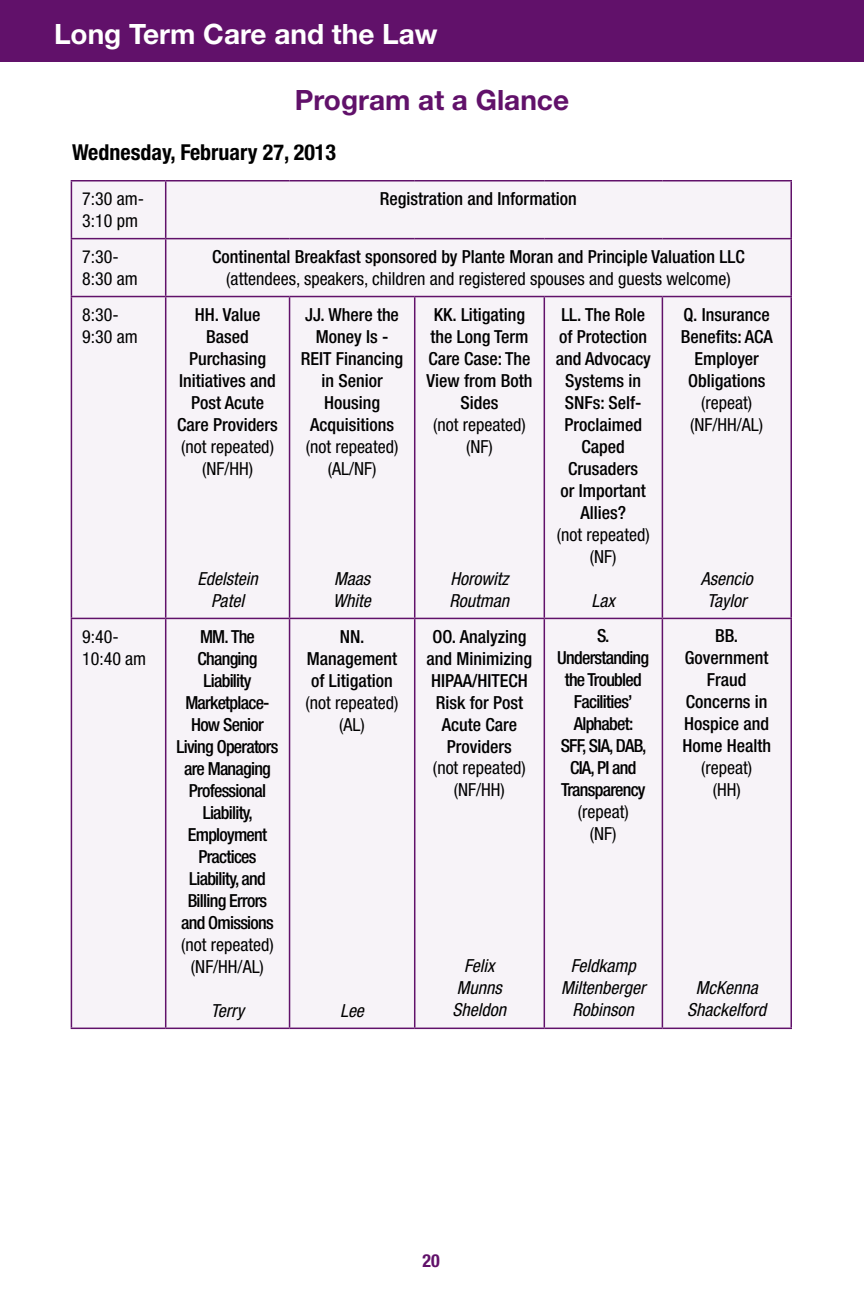
<style>
.page{position:relative;width:864px;height:1296px;background:#fff}
.page>*{position:absolute;margin:0;border:0;box-sizing:border-box;transform-origin:0 0}
.t1{font:700 28px "Helvetica Neue LT Std";color:#fff}
.t2{font:700 28px "Helvetica Neue LT Std";color:#61116a}
.t3{font:700 condensed 22px "Helvetica Neue LT Std";color:#000}
.t4{font:500 condensed 18px/22px "Helvetica Neue LT Std";color:#000;text-align:center}
.t5{font:condensed 18px/22px "Helvetica Neue LT Std";color:#000;text-align:center}
.t6{font:500 condensed 18px/22px "Helvetica Neue LT Std";letter-spacing:-.04em;color:#000;text-align:center}
.t7{font:italic condensed 18px/22px "Helvetica Neue LT Std";color:#000;text-align:center}
.t8{font:700 condensed 18px "Helvetica Neue LT Std";color:#61116a}
</style>
<div class="page">
<div style="left:0;top:0;width:864px;height:62px;background:#61116a"></div>
<div style="left:72px;top:182px;width:718px;height:846px;background:#f7f3f8"></div>
<hr style="left:71px;top:181px;width:1px;height:57px;background:#61116a">
<hr style="left:71px;top:239px;width:1px;height:57px;background:#61116a">
<hr style="left:71px;top:180px;width:95px;height:2px;background:#61116a">
<hr style="left:166px;top:180px;width:124px;height:2px;background:#61116a">
<hr style="left:290px;top:180px;width:125px;height:2px;background:#61116a">
<hr style="left:415px;top:180px;width:129px;height:2px;background:#61116a">
<hr style="left:544px;top:180px;width:118px;height:2px;background:#61116a">
<hr style="left:662px;top:180px;width:130px;height:2px;background:#61116a">
<hr style="left:165px;top:181px;width:1px;height:57px;background:#61116a">
<hr style="left:790px;top:181px;width:2px;height:57px;background:#61116a">
<hr style="left:165px;top:239px;width:1px;height:57px;background:#61116a">
<hr style="left:790px;top:239px;width:2px;height:57px;background:#61116a">
<hr style="left:71px;top:238px;width:95px;height:1px;background:#61116a">
<hr style="left:166px;top:238px;width:124px;height:1px;background:#61116a">
<hr style="left:290px;top:238px;width:125px;height:1px;background:#61116a">
<hr style="left:415px;top:238px;width:129px;height:1px;background:#61116a">
<hr style="left:544px;top:238px;width:118px;height:1px;background:#61116a">
<hr style="left:662px;top:238px;width:130px;height:1px;background:#61116a">
<hr style="left:71px;top:297px;width:1px;height:321px;background:#61116a">
<hr style="left:71px;top:619px;width:1px;height:409px;background:#61116a">
<hr style="left:71px;top:296px;width:95px;height:1px;background:#61116a">
<hr style="left:166px;top:296px;width:124px;height:1px;background:#61116a">
<hr style="left:290px;top:296px;width:125px;height:1px;background:#61116a">
<hr style="left:415px;top:296px;width:129px;height:1px;background:#61116a">
<hr style="left:544px;top:296px;width:118px;height:1px;background:#61116a">
<hr style="left:662px;top:296px;width:130px;height:1px;background:#61116a">
<hr style="left:165px;top:297px;width:1px;height:321px;background:#61116a">
<hr style="left:289px;top:297px;width:1px;height:321px;background:#61116a">
<hr style="left:414px;top:297px;width:1px;height:321px;background:#61116a">
<hr style="left:544px;top:297px;width:1px;height:321px;background:#61116a">
<hr style="left:662px;top:297px;width:1px;height:321px;background:#61116a">
<hr style="left:790px;top:297px;width:2px;height:321px;background:#61116a">
<hr style="left:165px;top:619px;width:1px;height:409px;background:#61116a">
<hr style="left:289px;top:619px;width:1px;height:409px;background:#61116a">
<hr style="left:414px;top:619px;width:1px;height:409px;background:#61116a">
<hr style="left:544px;top:619px;width:1px;height:409px;background:#61116a">
<hr style="left:662px;top:619px;width:1px;height:409px;background:#61116a">
<hr style="left:790px;top:619px;width:2px;height:409px;background:#61116a">
<hr style="left:71px;top:618px;width:95px;height:1px;background:#61116a">
<hr style="left:166px;top:618px;width:124px;height:1px;background:#61116a">
<hr style="left:290px;top:618px;width:125px;height:1px;background:#61116a">
<hr style="left:415px;top:618px;width:129px;height:1px;background:#61116a">
<hr style="left:544px;top:618px;width:118px;height:1px;background:#61116a">
<hr style="left:662px;top:618px;width:130px;height:1px;background:#61116a">
<hr style="left:71px;top:1028px;width:95px;height:1px;background:#61116a">
<hr style="left:166px;top:1028px;width:124px;height:1px;background:#61116a">
<hr style="left:290px;top:1028px;width:125px;height:1px;background:#61116a">
<hr style="left:415px;top:1028px;width:129px;height:1px;background:#61116a">
<hr style="left:544px;top:1028px;width:118px;height:1px;background:#61116a">
<hr style="left:662px;top:1028px;width:130px;height:1px;background:#61116a">
<h1 class="t1" style="left:54px;top:16px;width:385px">Long Term Care and the Law</h1>
<h1 class="t2" style="left:295px;top:83px;width:276px">Program at a Glance</h1>
<p class="t3" style="left:72px;top:139px;width:266px">Wednesday, February 27, 2013</p>
<p class="t5" style="left:82px;top:188px;width:63px;text-align:left">7:30 am-<br>3:10 pm</p>
<p class="t4" style="left:380px;top:188px;width:198px">Registration and Information</p>
<p class="t5" style="left:82px;top:246px;width:57px;text-align:left">7:30-<br>8:30 am</p>
<p class="t4" style="left:212px;top:245px;width:534px">Continental Breakfast sponsored by Plante Moran and Principle Valuation LLC</p>
<p class="t5" style="left:226px;top:268px;width:506px">(attendees, speakers, children and registered spouses and guests welcome)</p>
<p class="t5" style="left:82px;top:303px;width:57px;text-align:left">8:30-<br>9:30 am</p>
<p class="t4" style="left:177px;top:303px;width:102px">HH. Value<br>Based<br>Purchasing<br>Initiatives and<br>Post Acute<br>Care Providers</p>
<p class="t5" style="left:181px;top:435px;width:94px">(not repeated) (NF/HH)</p>
<p class="t4" style="left:301px;top:303px;width:104px">JJ. Where the<br>Money Is -<br>REIT Financing in Senior<br>Housing<br>Acquisitions</p>
<p class="t5" style="left:306px;top:435px;width:94px">(not repeated) (AL/NF)</p>
<p class="t4" style="left:427px;top:303px;width:107px">KK. Litigating the Long Term<br>Care Case: The<br>View from Both<br>Sides</p>
<p class="t5" style="left:433px;top:413px;width:94px">(not repeated) (NF)</p>
<p class="t7" style="left:197px;top:568px;width:62px">Edelstein<br>Patel</p>
<p class="t5" style="left:82px;top:625px;width:66px;text-align:left">9:40-<br>10:40 am</p>
<p class="t6" style="left:176px;top:625px;width:104px">MM. The<br>Changing<br>Liability<br>Marketplace-<br>How Senior<br>Living Operators are Managing<br>Professional<br>Liability,<br>Employment<br>Practices<br>Liability, and<br>Billing Errors and Omissions</p>
<p class="t5" style="left:181px;top:933px;width:94px">(not repeated) (NF/HH/AL)</p>
<p class="t7" style="left:211px;top:1000px;width:35px">Terry</p>
<p class="t7" style="left:333px;top:568px;width:39px;text-align:left">Maas<br>White</p>
<p class="t4" style="left:307px;top:625px;width:92px">NN.<br>Management of Litigation</p>
<p class="t5" style="left:306px;top:691px;width:94px">(not repeated) (AL)</p>
<p class="t7" style="left:340px;top:1000px;width:25px">Lee</p>
<p class="t7" style="left:450px;top:568px;width:61px;text-align:left">Horowitz<br>Routman</p>
<p class="t4" style="left:427px;top:625px;width:107px">OO. Analyzing and Minimizing<br>HIPAA/HITECH<br>Risk for Post<br>Acute Care<br>Providers</p>
<p class="t5" style="left:433px;top:757px;width:94px">(not repeated) (NF/HH)</p>
<p class="t7" style="left:453px;top:956px;width:55px">Felix<br>Munns<br>Sheldon</p>
<p class="t4" style="left:556px;top:303px;width:96px">LL. The Role of Protection and Advocacy<br>Systems in<br>SNFs: Self-<br>Proclaimed<br>Caped<br>Crusaders<br>or Important<br>Allies?</p>
<p class="t5" style="left:557px;top:523px;width:94px">(not repeated) (NF)</p>
<p class="t7" style="left:592px;top:590px;width:25px">Lax</p>
<p class="t6" style="left:557px;top:625px;width:93px">S.<br>Understanding the Troubled<br>Facilities’<br>Alphabet:<br>SFF, SIA, DAB,<br>CIA, PI and<br>Transparency</p>
<p class="t5" style="left:578px;top:801px;width:53px">(repeat) (NF)</p>
<p class="t7" style="left:561px;top:956px;width:86px">Feldkamp<br>Miltenberger<br>Robinson</p>
<p class="t4" style="left:681px;top:303px;width:93px">Q. Insurance<br>Benefits: ACA<br>Employer<br>Obligations</p>
<p class="t5" style="left:690px;top:391px;width:75px">(repeat) (NF/HH/AL)</p>
<p class="t7" style="left:701px;top:568px;width:53px">Asencio<br>Taylor</p>
<p class="t4" style="left:682px;top:625px;width:90px">BB.<br>Government<br>Fraud<br>Concerns in<br>Hospice and<br>Home Health</p>
<p class="t5" style="left:701px;top:757px;width:53px">(repeat) (HH)</p>
<p class="t7" style="left:687px;top:977px;width:80px">McKenna<br>Shackelford</p>
<p class="t8" style="left:423px;top:1250px;width:19px">20</p>
</div>
